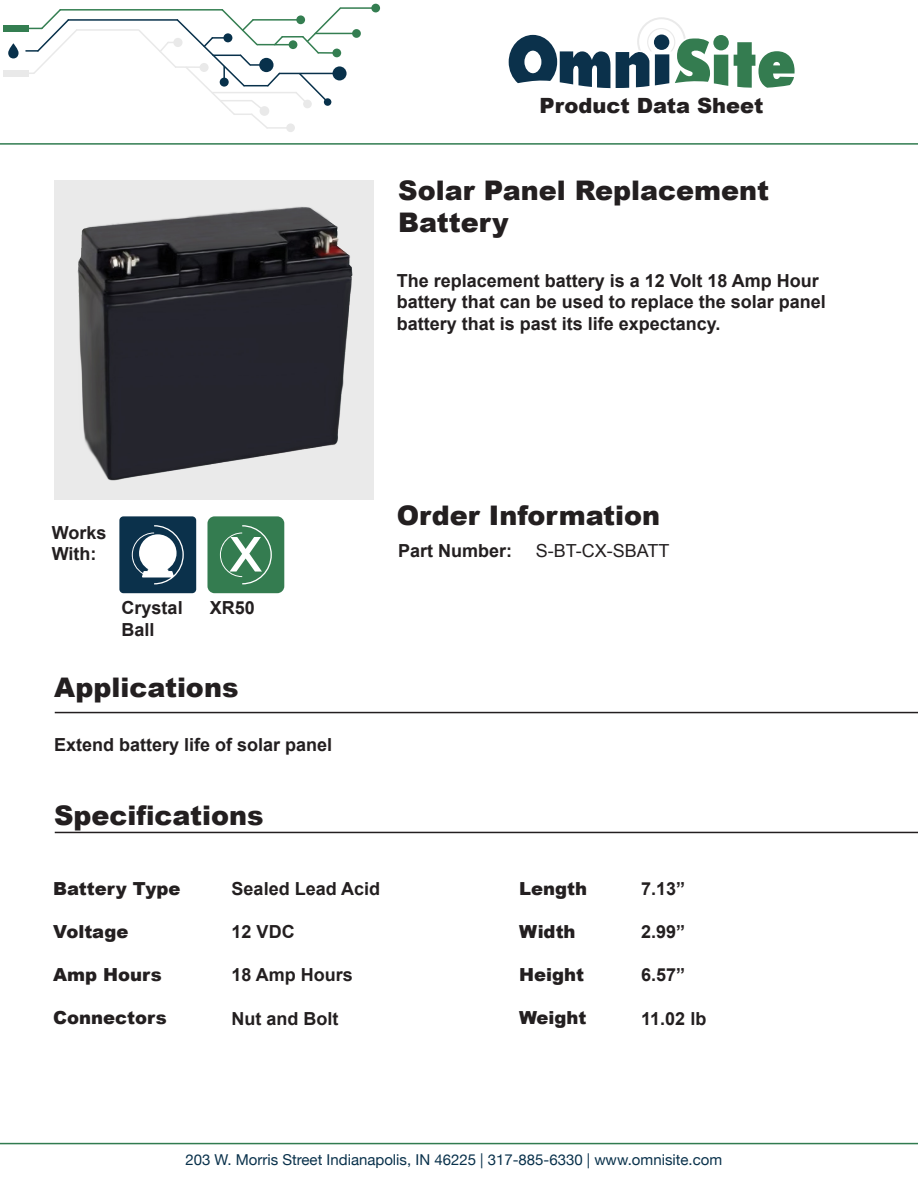
<style>
.page{position:relative;width:918px;height:1188px;background:#fff}
.page>*{position:absolute;margin:0;border:0;box-sizing:border-box;transform-origin:0 0}
.t1{font:900 27px/32.4px "Arial";color:#231f20}
.t2{font:900 21px "Arial";color:#231f20}
.t3{font:700 18px/21.6px "Arial";color:#231f20}
.t4{font:900 18px "Arial";color:#231f20}
.t5{font:18px "Arial";color:#231f20}
.t6{font:15px "Helvetica Neue";color:#09314b}
</style>
<div class="page">
<hr style="left:60px;top:9px;width:162px;height:2px;background:#347e51">
<hr style="left:257px;top:44px;width:36px;height:1px;background:#347e51">
<hr style="left:253px;top:19px;width:48px;height:2px;background:#347e51">
<hr style="left:282px;top:36px;width:21px;height:2px;background:#347e51">
<div style="left:3px;top:25px;width:25px;height:7px;background:#347e51"></div>
<div style="left:3px;top:70px;width:25px;height:6px;background:#e9e9e9"></div>
<div style="left:296px;top:15px;width:9px;height:9px;background:#347e51;border-radius:50%"></div>
<div style="left:289px;top:40px;width:8px;height:9px;background:#347e51;border-radius:50%"></div>
<div style="left:332px;top:49px;width:9px;height:8px;background:#347e51;border-radius:50%"></div>
<hr style="left:68px;top:19px;width:109px;height:2px;background:#08314b">
<hr style="left:279px;top:73px;width:58px;height:1px;background:#08314b">
<div style="left:324px;top:98px;width:7px;height:8px;background:#08314b;border-radius:50%"></div>
<div style="left:333px;top:66px;width:14px;height:14px;background:#08314b;border-radius:50%"></div>
<svg style="left:25px;top:9px;width:54px;height:66px"></svg>
<hr style="left:77px;top:29px;width:61px;height:2px;background:#e9e9e9">
<hr style="left:212px;top:92px;width:84px;height:1px;background:#e9e9e9">
<hr style="left:267px;top:127px;width:24px;height:2px;background:#e9e9e9">
<svg style="left:294px;top:72px;width:36px;height:34px"></svg>
<div style="left:303px;top:100px;width:9px;height:8px;background:#e9e9e9;border-radius:50%"></div>
<div style="left:286px;top:123px;width:9px;height:9px;background:#e9e9e9;border-radius:50%"></div>
<svg style="left:8px;top:43px;width:11px;height:15px"></svg>
<svg style="left:301px;top:7px;width:41px;height:48px"></svg>
<hr style="left:315px;top:33px;width:40px;height:1px;background:#347e51">
<div style="left:352px;top:29px;width:9px;height:9px;background:#347e51;border-radius:50%"></div>
<hr style="left:340px;top:7px;width:36px;height:2px;background:#347e51">
<div style="left:371px;top:4px;width:9px;height:8px;background:#347e51;border-radius:50%"></div>
<svg style="left:137px;top:9px;width:147px;height:120px"></svg>
<hr style="left:0;top:1143px;width:918px;height:1px;background:#317c50">
<hr style="left:0;top:143px;width:918px;height:2px;background:#317c50">
<svg style="left:509px;top:35px;width:101px;height:53px"></svg>
<svg style="left:734px;top:42px;width:61px;height:46px"></svg>
<svg style="left:616px;top:17px;width:112px;height:71px"></svg>
<svg style="left:119px;top:516px;width:77px;height:77px"></svg>
<svg style="left:207px;top:516px;width:77px;height:77px;background:#4d8c65"></svg>
<div style="left:54px;top:180px;width:320px;height:320px;background:#eaeaea"></div>
<img style="left:77px;top:206px;width:276px;height:275px">
<hr style="left:55px;top:712px;width:863px;height:1px;background:#231f20">
<hr style="left:55px;top:832px;width:863px;height:1px;background:#231f20">
<p class="t2" style="left:540px;top:90px;width:225px">Product Data Sheet</p>
<p class="t1" style="left:398px;top:173px;width:372px">Solar Panel Replacement<br>Battery</p>
<p class="t3" style="left:397px;top:270px;width:431px">The replacement battery is a 12 Volt 18 Amp Hour battery that can be used to replace the solar panel battery that is past its life expectancy.</p>
<p class="t3" style="left:52px;top:522px;width:56px">Works</p>
<p class="t3" style="left:52px;top:544px;width:46px">With:</p>
<p class="t3" style="left:122px;top:598px;width:63px">Crystal<br>Ball</p>
<p class="t3" style="left:210px;top:598px;width:47px">XR50</p>
<p class="t1" style="left:54px;top:671px;width:186px">Applications</p>
<p class="t3" style="left:54px;top:735px;width:280px">Extend battery life of solar panel</p>
<p class="t1" style="left:54px;top:798px;width:211px">Specifications</p>
<p class="t1" style="left:397px;top:499px;width:265px">Order Information</p>
<p class="t3" style="left:398px;top:541px;width:116px">Part Number:</p>
<p class="t5" style="left:536px;top:539px;width:135px">S-BT-CX-SBATT</p>
<p class="t4" style="left:53px;top:875px;width:129px">Battery Type</p>
<p class="t4" style="left:53px;top:918px;width:77px">Voltage</p>
<p class="t4" style="left:53px;top:962px;width:110px">Amp Hours</p>
<p class="t4" style="left:53px;top:1005px;width:115px">Connectors</p>
<p class="t3" style="left:232px;top:878px;width:150px">Sealed Lead Acid</p>
<p class="t3" style="left:232px;top:922px;width:65px">12 VDC</p>
<p class="t3" style="left:232px;top:965px;width:123px">18 Amp Hours</p>
<p class="t3" style="left:232px;top:1008px;width:108px">Nut and Bolt</p>
<p class="t4" style="left:519px;top:875px;width:70px">Length</p>
<p class="t4" style="left:519px;top:918px;width:58px">Width</p>
<p class="t4" style="left:519px;top:962px;width:66px">Height</p>
<p class="t4" style="left:519px;top:1005px;width:69px">Weight</p>
<p class="t3" style="left:641px;top:878px;width:46px">7.13”</p>
<p class="t3" style="left:641px;top:922px;width:46px">2.99”</p>
<p class="t3" style="left:641px;top:965px;width:46px">6.57”</p>
<p class="t3" style="left:641px;top:1008px;width:67px">11.02 lb</p>
<p class="t6" style="left:185px;top:1149px;width:538px">203 W. Morris Street Indianapolis, IN 46225 | 317-885-6330 | www.omnisite.com</p>
</div>
